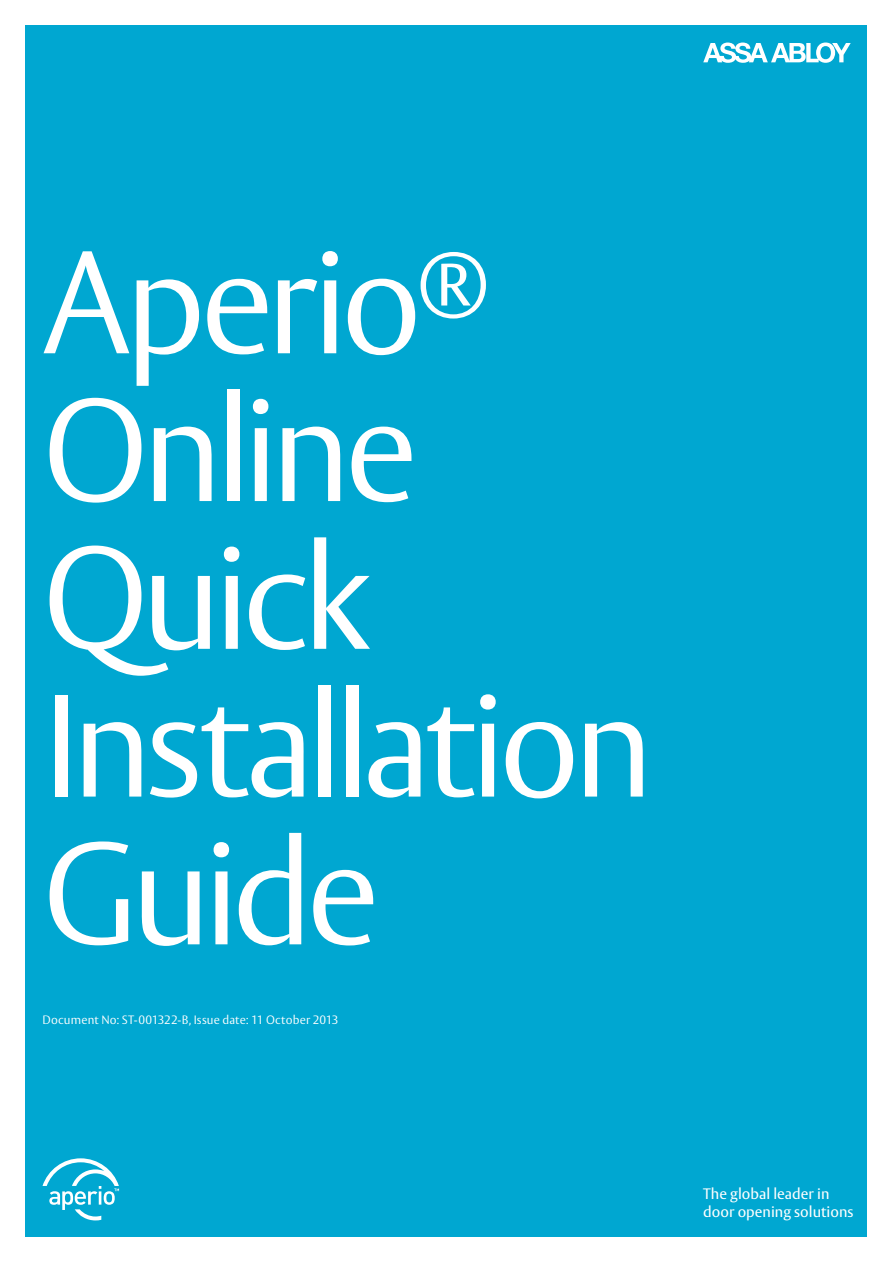
<style>
.page{position:relative;width:893px;height:1263px;background:#fff}
.page>*{position:absolute;margin:0;border:0;box-sizing:border-box;transform-origin:0 0}
.t1{font:300 144px/147.8px "ASSA Vesta";letter-spacing:-.05em;color:#fff}
.t2{font:15px/18px "ASSA Vesta";color:#fff}
.t3{font:300 12px "ASSA Vesta";letter-spacing:.015em;color:#fff}
</style>
<div class="page">
<div style="left:26px;top:26px;width:841px;height:1211px;background:#00a7d1"></div>
<svg style="left:703px;top:43px;width:148px;height:20px"></svg>
<svg style="left:43px;top:1158px;width:76px;height:62px"></svg>
<h1 class="t1" style="left:43px;top:236px;width:613px">Aperio<sup>®<br></sup>Online<br>Quick<br>Installation<br>Guide</h1>
<p class="t3" style="left:43px;top:1012px;width:298px">Document No: ST-001322-B, Issue date: 11 October 2013</p>
<p class="t2" style="left:703px;top:1185px;width:152px">The global leader in door opening solutions</p>
</div>
